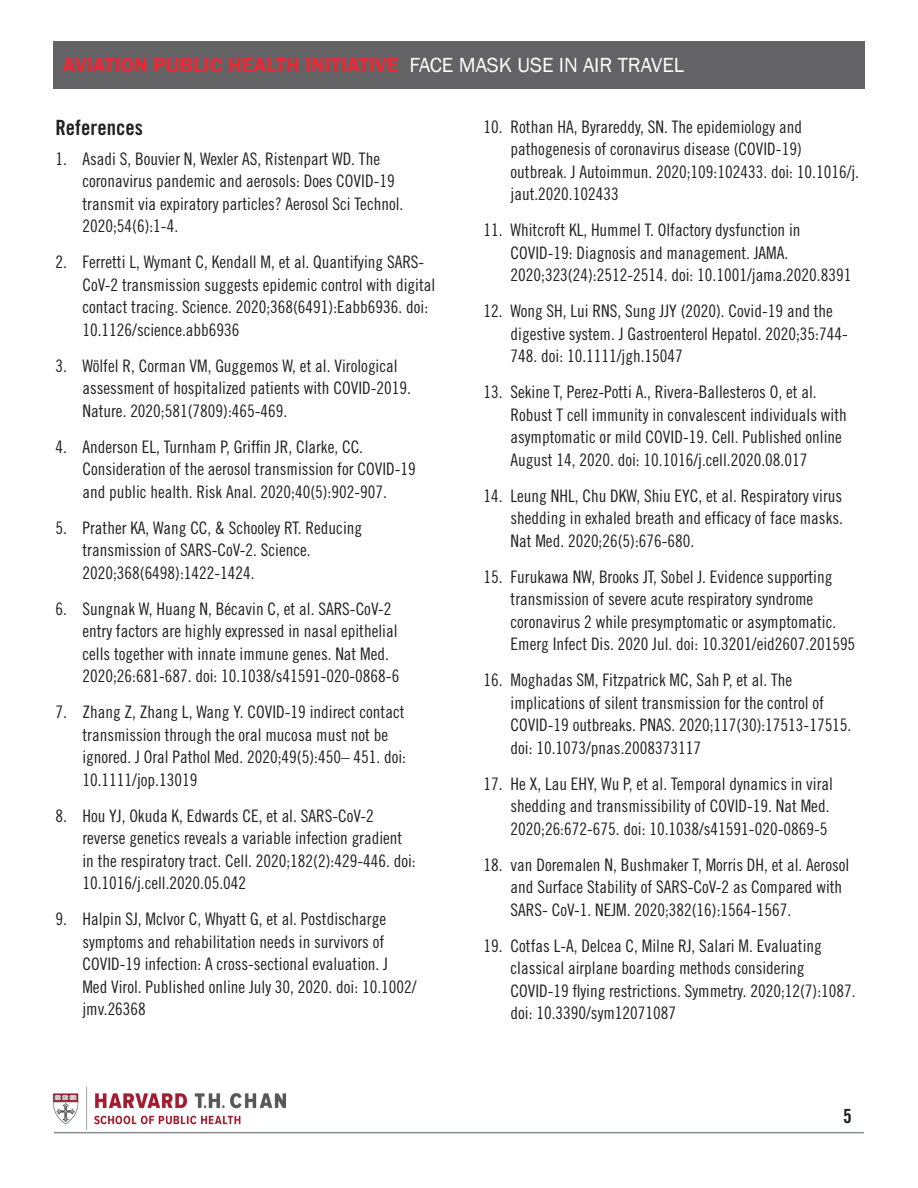
<style>
.page{position:relative;width:918px;height:1188px;background:#fff}
.page>*{position:absolute;margin:0;border:0;box-sizing:border-box;transform-origin:0 0}
.t1{font:600 21px "Franklin Gothic";color:#ea2732}
.subtitle{font:21px "Trade Gothic LT Std Bd Cn 20";color:#231f20}
.subtitle-2{font:19.5px "Trade Gothic LT Std Bd Cn 20";color:#231f20}
.t2{font:17.25px/22.5px "Trade Gothic LT Std Cn 18";color:#231f20}
.s1{font-weight:400;color:#fff}
</style>
<div class="page">
<div style="left:53px;top:41px;width:812px;height:47px;background:#636366"></div>
<img style="left:52px;top:1087px;width:233px;height:42px">
<hr style="left:54px;top:1132px;width:810px;height:1px;background:#8a8c8f">
<p class="t1" style="left:63px;top:52px;width:623px">AVIATION PUBLIC HEALTH INITIATIVE <span class="s1">FACE MASK USE IN AIR TRAVEL</span></p>
<p class="subtitle" style="left:55px;top:115px;width:89px">References</p>
<p class="t2" style="left:82px;top:147px;width:322px;text-indent:-27px">1. Asadi S, Bouvier N, Wexler AS, Ristenpart WD. The coronavirus pandemic and aerosols: Does COVID-19 transmit via expiratory particles? Aerosol Sci Technol.<br>2020;54(6):1-4.</p>
<p class="t2" style="left:82px;top:251px;width:354px;text-indent:-27px">2. Ferretti L, Wymant C, Kendall M, et al. Quantifying SARS-CoV-2 transmission suggests epidemic control with digital contact tracing. Science. 2020;368(6491):Eabb6936. doi:<br>10.1126/science.abb6936</p>
<p class="t2" style="left:82px;top:354px;width:330px;text-indent:-27px">3. Wölfel R, Corman VM, Guggemos W, et al. Virological assessment of hospitalized patients with COVID-2019.<br>Nature. 2020;581(7809):465-469.</p>
<p class="t2" style="left:82px;top:435px;width:335px;text-indent:-27px">4. Anderson EL, Turnham P, Griffin JR, Clarke, CC.<br>Consideration of the aerosol transmission for COVID-19 and public health. Risk Anal. 2020;40(5):902-907.</p>
<p class="t2" style="left:82px;top:516px;width:281px;text-indent:-27px">5. Prather KA, Wang CC, &amp; Schooley RT. Reducing transmission of SARS-CoV-2. Science.<br>2020;368(6498):1422-1424.</p>
<p class="t2" style="left:82px;top:597px;width:318px;text-indent:-27px">6. Sungnak W, Huang N, Bécavin C, et al. SARS-CoV-2 entry factors are highly expressed in nasal epithelial cells together with innate immune genes. Nat Med.<br>2020;26:681-687. doi: 10.1038/s41591-020-0868-6</p>
<p class="t2" style="left:82px;top:701px;width:325px;text-indent:-27px">7. Zhang Z, Zhang L, Wang Y. COVID-19 indirect contact transmission through the oral mucosa must not be ignored. J Oral Pathol Med. 2020;49(5):450– 451. doi:<br>10.1111/jop.13019</p>
<p class="t2" style="left:82px;top:804px;width:335px;text-indent:-27px">8. Hou YJ, Okuda K, Edwards CE, et al. SARS-CoV-2 reverse genetics reveals a variable infection gradient in the respiratory tract. Cell. 2020;182(2):429-446. doi:<br>10.1016/j.cell.2020.05.042</p>
<p class="t2" style="left:82px;top:908px;width:336px;text-indent:-27px">9. Halpin SJ, McIvor C, Whyatt G, et al. Postdischarge symptoms and rehabilitation needs in survivors of COVID-19 infection: A cross-sectional evaluation. J Med Virol. Published online July 30, 2020. doi: 10.1002/ jmv.26368</p>
<p class="t2" style="left:511px;top:115px;width:350px;text-indent:-27px">10. Rothan HA, Byrareddy, SN. The epidemiology and pathogenesis of coronavirus disease (COVID-19) outbreak. J Autoimmun. 2020;109:102433. doi: 10.1016/j. jaut.2020.102433</p>
<p class="t2" style="left:511px;top:219px;width:342px;text-indent:-27px">11. Whitcroft KL, Hummel T. Olfactory dysfunction in<br>COVID-19: Diagnosis and management. JAMA.<br>2020;323(24):2512-2514. doi: 10.1001/jama.2020.8391</p>
<p class="t2" style="left:511px;top:300px;width:339px;text-indent:-27px">12. Wong SH, Lui RNS, Sung JJY (2020). Covid-19 and the digestive system. J Gastroenterol Hepatol. 2020;35:744-<br>748. doi: 10.1111/jgh.15047</p>
<p class="t2" style="left:511px;top:381px;width:338px;text-indent:-27px">13. Sekine T, Perez-Potti A., Rivera-Ballesteros O, et al.<br>Robust T cell immunity in convalescent individuals with asymptomatic or mild COVID-19. Cell. Published online August 14, 2020. doi: 10.1016/j.cell.2020.08.017</p>
<p class="t2" style="left:511px;top:484px;width:334px;text-align:justify;text-indent:-27px">14. Leung NHL, Chu DKW, Shiu EYC, et al. Respiratory virus shedding in exhaled breath and efficacy of face masks.<br>Nat Med. 2020;26(5):676-680.</p>
<p class="t2" style="left:511px;top:565px;width:346px;text-indent:-27px">15. Furukawa NW, Brooks JT, Sobel J. Evidence supporting transmission of severe acute respiratory syndrome coronavirus 2 while presymptomatic or asymptomatic.<br>Emerg Infect Dis. 2020 Jul. doi: 10.3201/eid2607.201595</p>
<p class="t2" style="left:511px;top:669px;width:342px;text-indent:-27px">16. Moghadas SM, Fitzpatrick MC, Sah P, et al. The implications of silent transmission for the control of COVID-19 outbreaks. PNAS. 2020;117(30):17513-17515. doi: 10.1073/pnas.2008373117</p>
<p class="t2" style="left:511px;top:772px;width:324px;text-indent:-27px">17. He X, Lau EHY, Wu P, et al. Temporal dynamics in viral shedding and transmissibility of COVID-19. Nat Med.<br>2020;26:672-675. doi: 10.1038/s41591-020-0869-5</p>
<p class="t2" style="left:511px;top:853px;width:340px;text-indent:-27px">18. van Doremalen N, Bushmaker T, Morris DH, et al. Aerosol and Surface Stability of SARS-CoV-2 as Compared with<br>SARS- CoV-1. NEJM. 2020;382(16):1564-1567.</p>
<p class="t2" style="left:511px;top:934px;width:347px;text-indent:-27px">19. Cotfas L-A, Delcea C, Milne RJ, Salari M. Evaluating classical airplane boarding methods considering COVID-19 flying restrictions. Symmetry. 2020;12(7):1087. doi: 10.3390/sym12071087</p>
<p class="subtitle-2" style="left:843px;top:1104px;width:10px">5</p>
</div>
